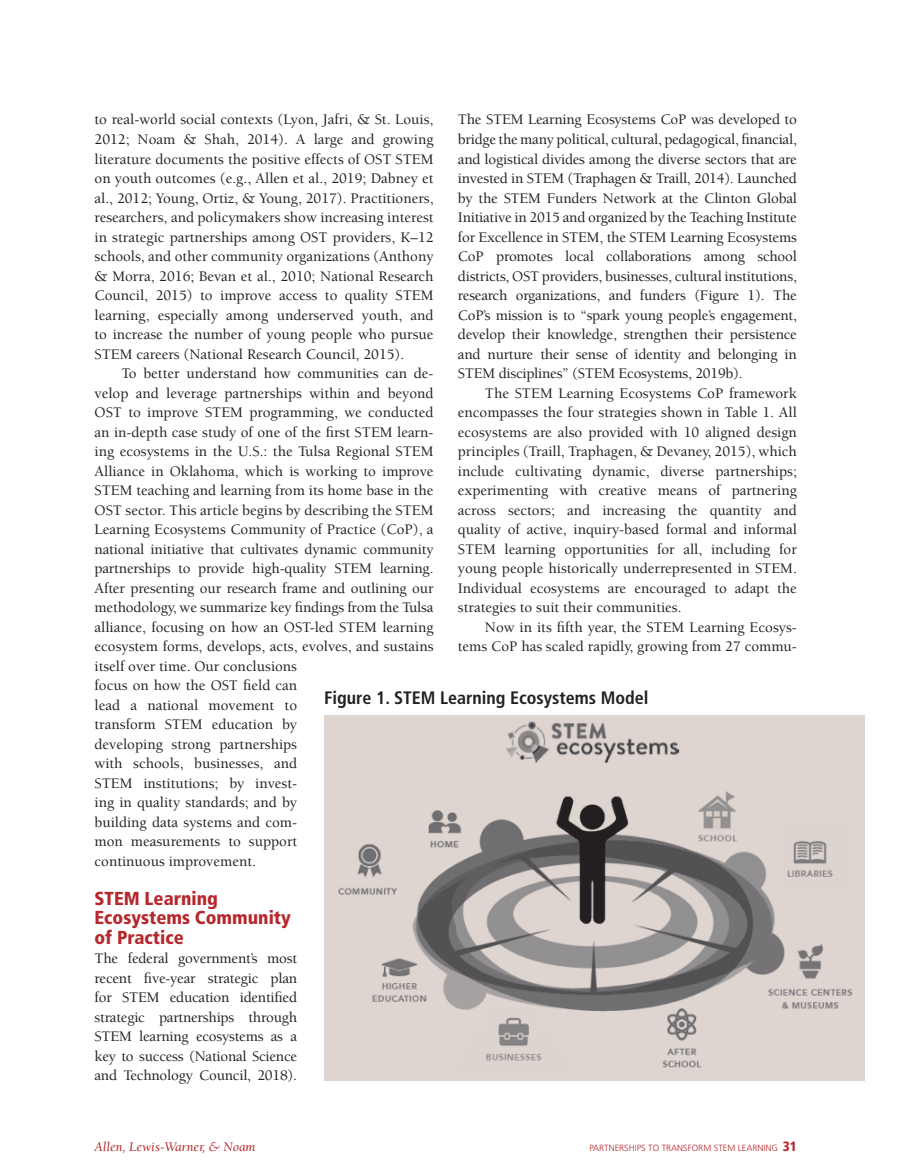
<style>
.page{position:relative;width:905px;height:1175px;background:#fff}
.page>*{position:absolute;margin:0;border:0;box-sizing:border-box;transform-origin:0 0}
.mo-subhead_A{font:900 condensed 18.75px/19.5px "Frutiger";color:#b6282d}
.t1{font:700 condensed 18px "Frutiger";color:#231f20}
.t2{font:500 15px/19.5px "Berkeley";color:#231f20;text-align:justify}
.t3{font:italic 13.5px "Berkeley";color:#b6282d}
.t4{font:300 9px "Frutiger";color:#b6282d}
.s1{font-weight:900;font-stretch:condensed;font-size:13.5px}
</style>
<div class="page">
<img style="left:324px;top:716px;width:540px;height:364px">
<p class="t2" style="left:94px;top:110px;width:340px">to real-world social contexts (Lyon, Jafri, &amp; St. Louis, 2012; Noam &amp; Shah, 2014). A large and growing literature documents the positive effects of OST STEM on youth outcomes (e.g., Allen et al., 2019; Dabney et al., 2012; Young, Ortiz, &amp; Young, 2017). Practitioners, researchers, and policymakers show increasing interest in strategic partnerships among OST providers, K–12 schools, and other community organizations (Anthony &amp; Morra, 2016; Bevan et al., 2010; National Research Council, 2015) to improve access to quality STEM learning, especially among underserved youth, and to increase the number of young people who pursue STEM careers (National Research Council, 2015).</p>
<p class="t2" style="left:94px;top:364px;width:340px;text-align:left;text-indent:27px">To better understand how communities can de&shy;velop and leverage partnerships within and beyond OST to improve STEM programming, we conducted an in-depth case study of one of the first STEM learn&shy;ing ecosystems in the U.S.: the Tulsa Regional STEM Alliance in Oklahoma, which is working to improve STEM teaching and learning from its home base in the OST sector. This article begins by describing the STEM Learning Ecosystems Community of Practice (CoP), a national initiative that cultivates dynamic community partnerships to provide high-quality STEM learning.<br>After presenting our research frame and outlining our methodology, we summarize key findings from the Tulsa alliance, focusing on how an OST-led STEM learning ecosystem forms, develops, acts, evolves, and sustains itself over time. Our conclusions<br>focus on how the OST field can<br>lead a national movement to<br>transform STEM education by<br>developing strong partnerships<br>with schools, businesses, and<br>STEM institutions; by invest-<br>ing in quality standards; and by<br>building data systems and com-<br>mon measurements to support<br>continuous improvement.</p>
<p class="mo-subhead_A" style="left:94px;top:888px;width:198px">STEM Learning<br>Ecosystems Community of Practice</p>
<p class="t2" style="left:94px;top:949px;width:204px">The federal government’s most recent five-year strategic plan for STEM education identified strategic partnerships through STEM learning ecosystems as a key to success (National Science and Technology Council, 2018).</p>
<p class="t2" style="left:458px;top:110px;width:340px">The STEM Learning Ecosystems CoP was developed to bridge the many political, cultural, pedagogical, financial, and logistical divides among the diverse sectors that are invested in STEM (Traphagen &amp; Traill, 2014). Launched by the STEM Funders Network at the Clinton Global Initiative in 2015 and organized by the Teaching Institute for Excellence in STEM, the STEM Learning Ecosystems CoP promotes local collaborations among school districts, OST providers, businesses, cultural institutions, research organizations, and funders (Figure 1). The CoP’s mission is to “spark young people’s engagement, develop their knowledge, strengthen their persistence and nurture their sense of identity and belonging in STEM disciplines” (STEM Ecosystems, 2019b).</p>
<p class="t2" style="left:458px;top:383px;width:340px;text-indent:27px">The STEM Learning Ecosystems CoP framework encompasses the four strategies shown in Table 1. All ecosystems are also provided with 10 aligned design principles (Traill, Traphagen, &amp; Devaney, 2015), which include cultivating dynamic, diverse partnerships; experimenting with creative means of partnering across sectors; and increasing the quantity and quality of active, inquiry-based formal and informal STEM learning opportunities for all, including for young people historically underrepresented in STEM.<br>Individual ecosystems are encouraged to adapt the strategies to suit their communities.</p>
<p class="t2" style="left:458px;top:617px;width:340px;text-align:right">Now in its fifth year, the STEM Learning Ecosys&shy;tems CoP has scaled rapidly, growing from 27 commu-</p>
<p class="t1" style="left:324px;top:687px;width:326px">Figure 1. STEM Learning Ecosystems Model</p>
<p class="t3" style="left:94px;top:1139px;width:162px">Allen, Lewis-Warner, &amp; Noam</p>
<p class="t4" style="left:589px;top:1142px;width:209px">PARTNERSHIPS TO TRANSFORM STEM LEARNING <span class="s1">31</span></p>
</div>
